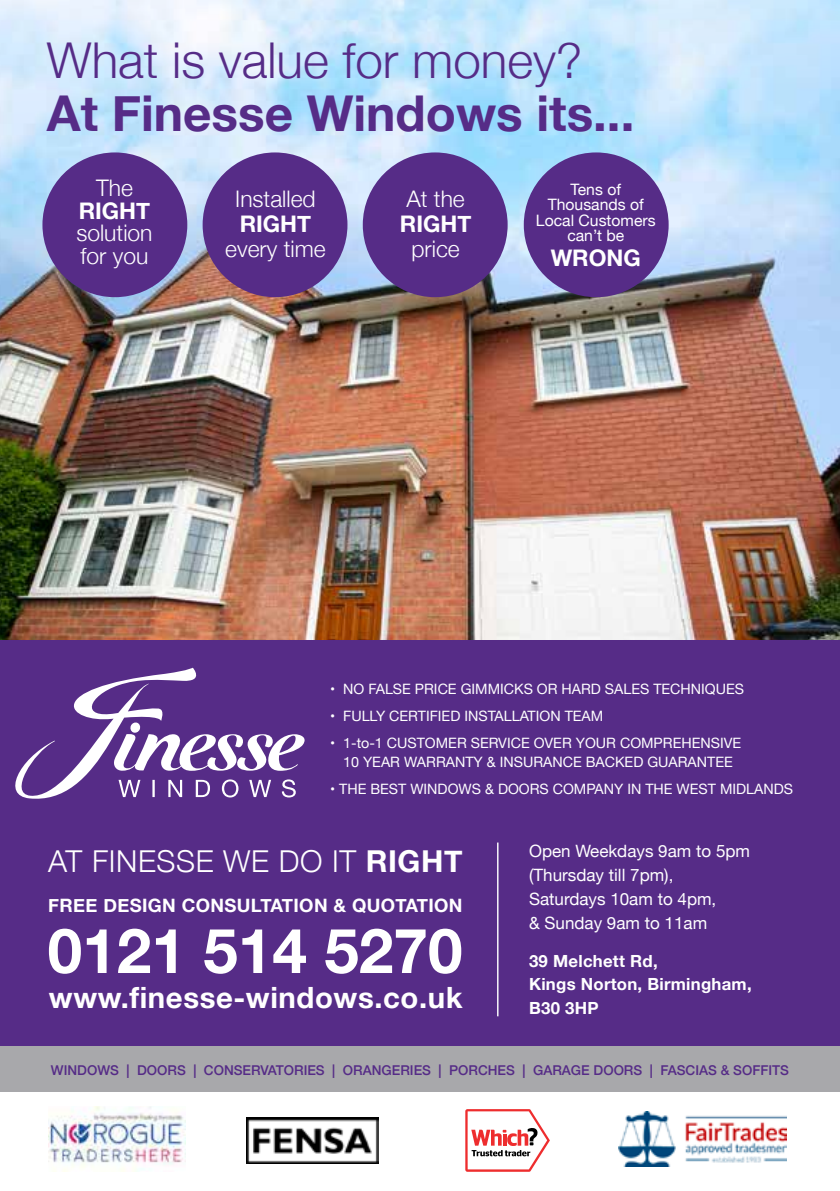
<style>
.page{position:relative;width:840px;height:1191px;background:#fff}
.page>*{position:absolute;margin:0;border:0;box-sizing:border-box;transform-origin:0 0}
.t1{font:700 62.2px "Helvetica Neue";color:#fff}
.t2{font:700 49.4px "Helvetica Neue";color:#562c87}
.t3{font:300 49.4px "Helvetica Neue";color:#562c87}
.t4{font:300 30.2px "Helvetica Neue";letter-spacing:.02em;color:#fff}
.t5{font:700 29.2px "Helvetica Neue";letter-spacing:.02em;color:#fff}
.t6{font:300 22.8px/22.6px "Helvetica Neue";color:#fff}
.t7{font:700 22.8px "Helvetica Neue";color:#fff}
.t8{font:700 18.4px "Helvetica Neue";letter-spacing:.02em;color:#fff}
.t9{font:17px/24px "Helvetica Neue";color:#fff}
.t10{font:700 16.8px/24px "Helvetica Neue";letter-spacing:.015em;color:#fff}
.t11{font:15.8px/15.4px "Helvetica Neue";color:#fff;text-align:center}
.t12{font:14.2px/18.8px "Helvetica Neue";color:#fff;text-align:center}
.t13{font:500 13.6px "Helvetica Neue";color:#562c87}
.s1{font-weight:700}
</style>
<div class="page">
<img style="left:0;top:0;width:839px;height:640px">
<div style="left:0;top:640px;width:839px;height:448px;background:#562c87"></div>
<div style="left:0;top:1046px;width:839px;height:46px;background:#a8a8ab"></div>
<svg style="left:15px;top:667px;width:290px;height:132px"></svg>
<svg style="left:118px;top:779px;width:177px;height:18px"></svg>
<div style="left:42px;top:152px;width:145px;height:145px;background:#562c87;border-radius:50%"></div>
<div style="left:202px;top:152px;width:145px;height:145px;background:#562c87;border-radius:50%"></div>
<div style="left:362px;top:152px;width:145px;height:145px;background:#562c87;border-radius:50%"></div>
<div style="left:523px;top:152px;width:145px;height:145px;background:#562c87;border-radius:50%"></div>
<hr style="left:497px;top:842px;width:1px;height:174px;background:#fff">
<img style="left:49px;top:1106px;width:137px;height:65px">
<img style="left:246px;top:1117px;width:132px;height:46px">
<svg style="left:465px;top:1109px;width:84px;height:62px"></svg>
<img style="left:618px;top:1111px;width:168px;height:55px">
<svg style="left:556px;top:0;width:284px;height:57px;background:#cde8fd"></svg>
<h2 class="t3" style="left:47px;top:21px;width:537px">What is value for money?</h2>
<h2 class="t2" style="left:47px;top:75px;width:588px">At Finesse Windows its...</h2>
<h3 class="t6" style="left:96px;top:175px;width:38px">The</h3>
<h3 class="t7" style="left:79px;top:193px;width:73px">RIGHT</h3>
<h3 class="t6" style="left:76px;top:220px;width:78px">solution for you</h3>
<h3 class="t6" style="left:235px;top:186px;width:82px">Installed</h3>
<h3 class="t7" style="left:239px;top:206px;width:73px">RIGHT</h3>
<h3 class="t6" style="left:225px;top:236px;width:102px">every time</h3>
<h3 class="t6" style="left:406px;top:186px;width:60px">At the</h3>
<h3 class="t7" style="left:399px;top:206px;width:73px">RIGHT</h3>
<h3 class="t6" style="left:411px;top:236px;width:50px">price</h3>
<p class="t11" style="left:535px;top:182px;width:121px">Tens of<br>Thousands of<br>Local Customers can’t be</p>
<h3 class="t7" style="left:550px;top:240px;width:92px">WRONG</h3>
<p class="t12" style="left:330px;top:680px;width:415px">• NO FALSE PRICE GIMMICKS OR HARD SALES TECHNIQUES</p>
<p class="t12" style="left:330px;top:707px;width:274px">• FULLY CERTIFIED INSTALLATION TEAM</p>
<p class="t12" style="left:330px;top:734px;width:412px">• 1-to-1 CUSTOMER SERVICE OVER YOUR COMPREHENSIVE<br>10 YEAR WARRANTY &amp; INSURANCE BACKED GUARANTEE</p>
<p class="t12" style="left:330px;top:780px;width:464px">• THE BEST WINDOWS &amp; DOORS COMPANY IN THE WEST MIDLANDS</p>
<h3 class="t4" style="left:48px;top:837px;width:416px">AT FINESSE WE DO IT <span class="s1">RIGHT</span></h3>
<p class="t9" style="left:528px;top:840px;width:222px">Open Weekdays 9am to 5pm (Thursday till 7pm),<br>Saturdays 10am to 4pm,<br>&amp; Sunday 9am to 11am</p>
<p class="t8" style="left:48px;top:891px;width:415px">FREE DESIGN CONSULTATION &amp; QUOTATION</p>
<h1 class="t1" style="left:48px;top:902px;width:416px">0121 514 5270</h1>
<p class="t10" style="left:528px;top:949px;width:224px">39 Melchett Rd,<br>Kings Norton, Birmingham,<br>B30 3HP</p>
<h3 class="t5" style="left:49px;top:975px;width:415px">www.finesse-windows.co.uk</h3>
<p class="t13" style="left:51px;top:1058px;width:739px">WINDOWS | DOORS | CONSERVATORIES | ORANGERIES | PORCHES | GARAGE DOORS | FASCIAS &amp; SOFFITS</p>
</div>
